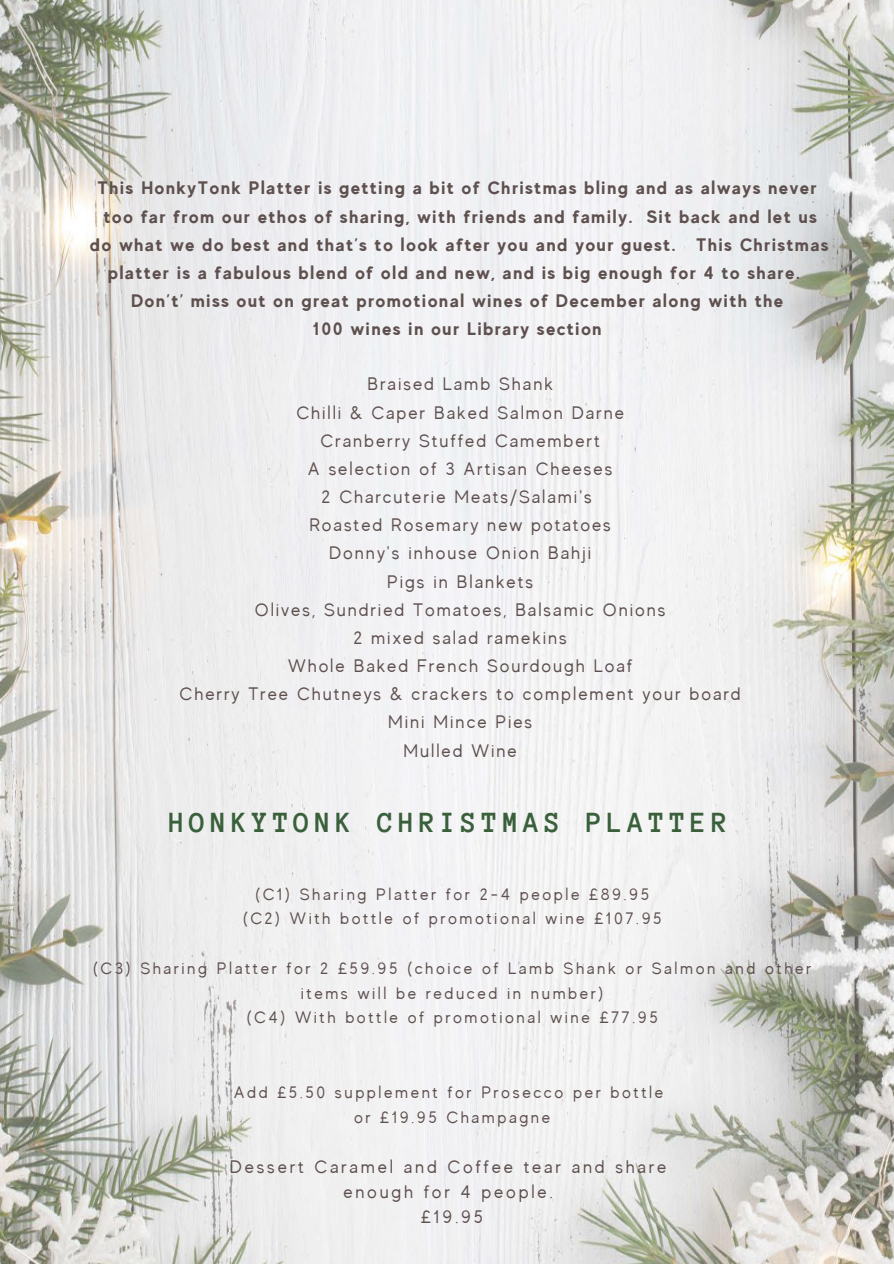
<style>
.page{position:relative;width:894px;height:1264px;background:#fff}
.page>*{position:absolute;margin:0;border:0;box-sizing:border-box;transform-origin:0 0}
.t1{font:700 30px "Anonymous Pro";letter-spacing:.15em;color:#39603b}
.t2{font:18px/28.2px "MADE Evolve Sans";letter-spacing:.11em;color:#5e504e;text-align:center}
.t3{font:700 18px "MADE Evolve Sans";letter-spacing:.09em;color:#5e504e}
.t4{font:18px/24.8px "MADE Evolve Sans";letter-spacing:.155em;color:#5e504e;text-align:center}
.t5{font:16.5px/24.8px "MADE Evolve Sans";letter-spacing:.155em;color:#5e504e;text-align:center}
</style>
<div class="page">
<img style="left:0;top:0;width:893px;height:1263px">
<p class="t3" style="left:98px;top:181px;width:720px">This HonkyTonk Platter is getting a bit of Christmas bling and as always never</p>
<p class="t3" style="left:104px;top:209px;width:714px">too far from our ethos of sharing, with friends and family. Sit back and let us</p>
<p class="t3" style="left:90px;top:237px;width:739px">do what we do best and that’s to look after you and your guest. This Christmas</p>
<p class="t3" style="left:108px;top:265px;width:693px">platter is a fabulous blend of old and new, and is big enough for 4 to share.</p>
<p class="t3" style="left:131px;top:293px;width:653px">Don’t’ miss out on great promotional wines of December along with the</p>
<p class="t3" style="left:312px;top:322px;width:290px">100 wines in our Library section</p>
<p class="t2" style="left:179px;top:371px;width:562px">Braised Lamb Shank<br>Chilli &amp; Caper Baked Salmon Darne<br>Cranberry Stuffed Camembert<br>A selection of 3 Artisan Cheeses<br>2 Charcuterie Meats/Salami's<br>Roasted Rosemary new potatoes<br>Donny's inhouse Onion Bahji<br>Pigs in Blankets<br>Olives, Sundried Tomatoes, Balsamic Onions<br>2 mixed salad ramekins<br>Whole Baked French Sourdough Loaf<br>Cherry Tree Chutneys &amp; crackers to complement your board<br>Mini Mince Pies<br>Mulled Wine</p>
<h1 class="t1" style="left:169px;top:807px;width:560px">HONKYTONK CHRISTMAS PLATTER</h1>
<p class="t5" style="left:243px;top:882px;width:420px">(C1) Sharing Platter for 2-4 people £89.95 (C2) With bottle of promotional wine £107.95</p>
<p class="t5" style="left:93px;top:957px;width:719px">(C3) Sharing Platter for 2 £59.95 (choice of Lamb Shank or Salmon and other items will be reduced in number)<br>(C4) With bottle of promotional wine £77.95</p>
<p class="t5" style="left:234px;top:1080px;width:431px">Add £5.50 supplement for Prosecco per bottle or £19.95 Champagne</p>
<p class="t4" style="left:230px;top:1155px;width:438px">Dessert Caramel and Coffee tear and share enough for 4 people.<br>£19.95</p>
</div>
